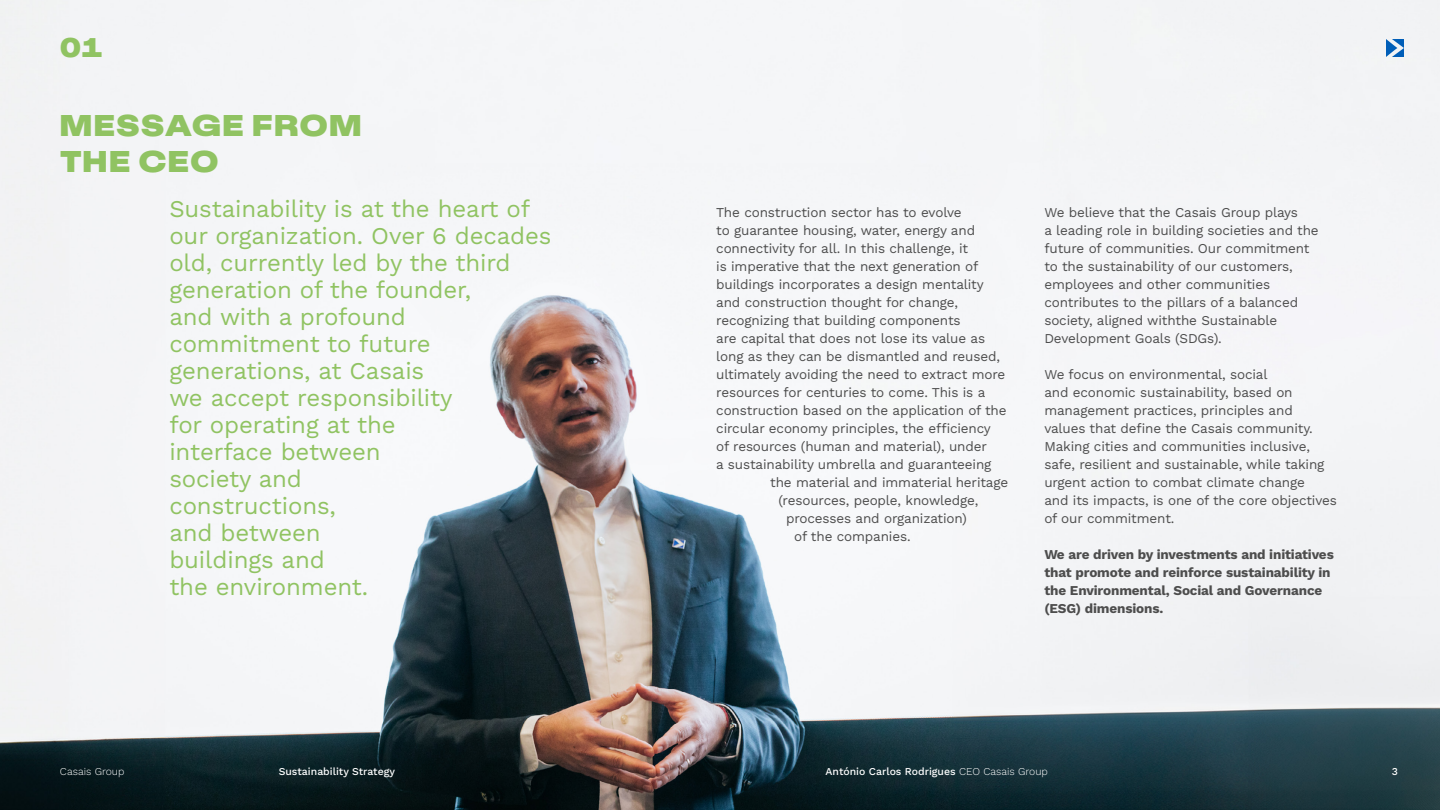
<style>
.page{position:relative;width:1440px;height:810px;background:#fff}
.page>*{position:absolute;margin:0;border:0;box-sizing:border-box;transform-origin:0 0}
.t1{font:900 30px/36px "K Uniforma 90";letter-spacing:.055em;color:#90c362}
.t2{font:900 27px "K Uniforma 90";color:#90c362}
.t3{font:24px/27px "Work Sans";letter-spacing:-.005em;color:#90c362}
.t4{font:13.5px/18px "Work Sans";letter-spacing:-.01em;color:#4d4d4d}
.t5{font:700 13.5px/18px "Work Sans";letter-spacing:-.01em;color:#4d4d4d}
.t6{font:500 10.5px "Work Sans";color:#fff}
.t7{font:300 10.5px "Work Sans";color:#fff}
.s1{font-weight:300}
</style>
<div class="page">
<img style="left:1px;top:0;width:1439px;height:810px">
<svg style="left:1386px;top:39px;width:18px;height:18px"></svg>
<h2 class="t2" style="left:60px;top:30px;width:44px">01</h2>
<h1 class="t1" style="left:60px;top:107px;width:303px">MESSAGE FROM<br>THE CEO</h1>
<p class="t3" style="left:169px;top:194px;width:384px">Sustainability is at the heart of our organization. Over 6 decades old, currently led by the third generation of the founder,<br>and with a profound commitment to future generations, at Casais<br>we accept responsibility<br>for operating at the<br>interface between<br>society and<br>constructions,<br>and between<br>buildings and<br>the environment.</p>
<p class="t4" style="left:716px;top:203px;width:247px">The construction sector has to evolve</p>
<p class="t4" style="left:716px;top:221px;width:260px">to guarantee housing, water, energy and</p>
<p class="t4" style="left:716px;top:239px;width:253px">connectivity for all. In this challenge, it</p>
<p class="t4" style="left:716px;top:257px;width:264px">is imperative that the next generation of</p>
<p class="t4" style="left:716px;top:275px;width:269px">buildings incorporates a design mentality</p>
<p class="t4" style="left:716px;top:293px;width:243px">and construction thought for change,</p>
<p class="t4" style="left:716px;top:311px;width:246px">recognizing that building components</p>
<p class="t4" style="left:716px;top:329px;width:270px">are capital that does not lose its value as</p>
<p class="t4" style="left:716px;top:347px;width:285px">long as they can be dismantled and reused,</p>
<p class="t4" style="left:716px;top:365px;width:291px">ultimately avoiding the need to extract more</p>
<p class="t4" style="left:716px;top:383px;width:271px">resources for centuries to come. This is a</p>
<p class="t4" style="left:716px;top:401px;width:292px">construction based on the application of the</p>
<p class="t4" style="left:716px;top:419px;width:276px">circular economy principles, the efficiency</p>
<p class="t4" style="left:716px;top:437px;width:272px">of resources (human and material), under</p>
<p class="t4" style="left:716px;top:455px;width:277px">a sustainability umbrella and guaranteeing</p>
<p class="t4" style="left:770px;top:473px;width:240px">the material and immaterial heritage</p>
<p class="t4" style="left:778px;top:491px;width:201px">(resources, people, knowledge,</p>
<p class="t4" style="left:786px;top:509px;width:183px">processes and organization)</p>
<p class="t4" style="left:794px;top:527px;width:118px">of the companies.</p>
<p class="t4" style="left:1044px;top:203px;width:276px">We believe that the Casais Group plays<br>a leading role in building societies and the future of communities. Our commitment to the sustainability of our customers, employees and other communities contributes to the pillars of a balanced society, aligned withthe Sustainable Development Goals (SDGs).</p>
<p class="t4" style="left:1044px;top:364px;width:294px">We focus on environmental, social<br>and economic sustainability, based on management practices, principles and values that define the Casais community.<br>Making cities and communities inclusive, safe, resilient and sustainable, while taking urgent action to combat climate change<br>and its impacts, is one of the core objectives of our commitment.</p>
<p class="t5" style="left:1044px;top:545px;width:291px">We are driven by investments and initiatives that promote and reinforce sustainability in the Environmental, Social and Governance (ESG) dimensions.</p>
<p class="t7" style="left:60px;top:763px;width:66px">Casais Group</p>
<p class="t6" style="left:279px;top:763px;width:118px">Sustainability Strategy</p>
<p class="t6" style="left:826px;top:763px;width:224px">António Carlos Rodrigues <span class="s1">CEO Casais Group</span></p>
<p class="t6" style="left:1392px;top:763px;width:8px">3</p>
</div>
